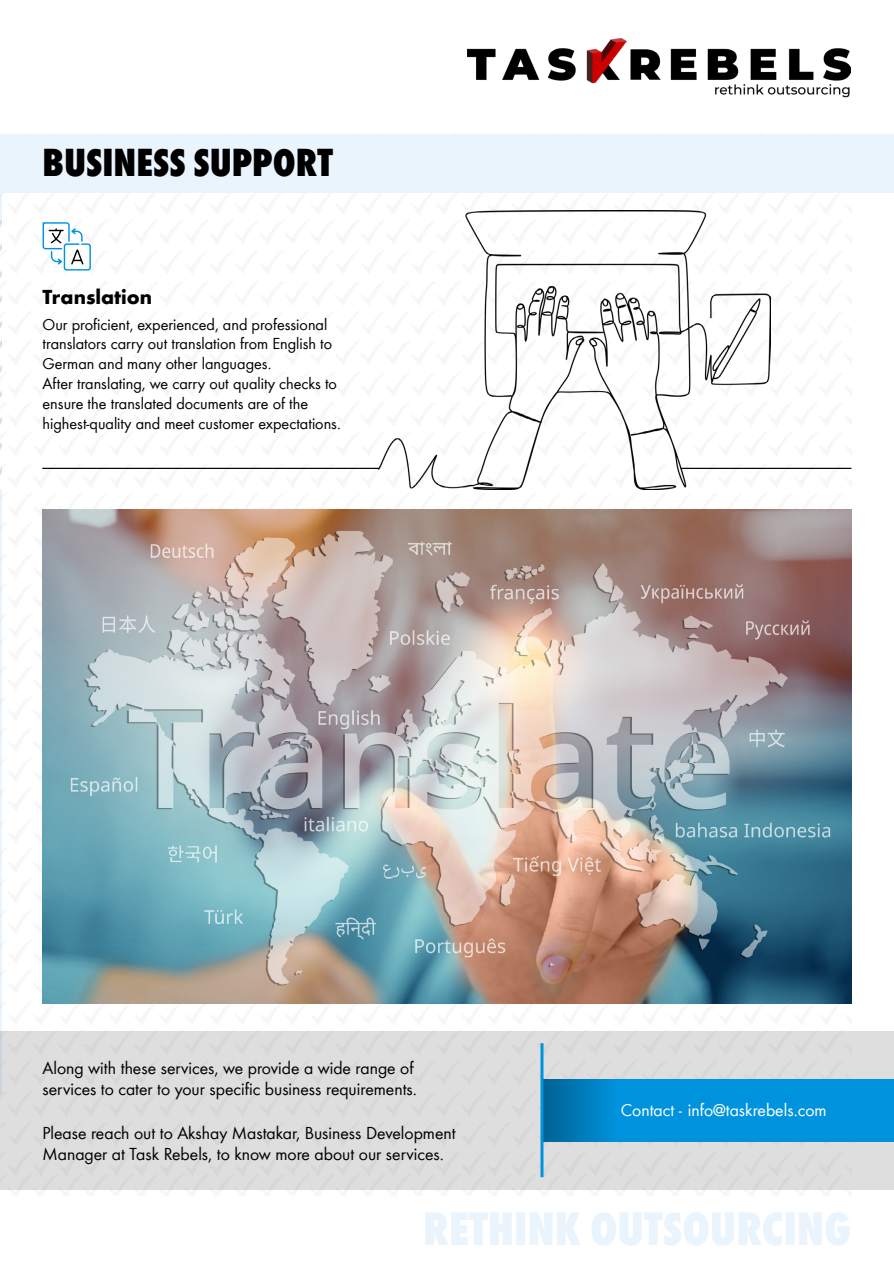
<style>
.page{position:relative;width:894px;height:1263px;background:#fff}
.page>*{position:absolute;margin:0;border:0;box-sizing:border-box;transform-origin:0 0}
.t1{font:48.6px "Wuerth Extra Bold Cond Caps";color:#eaf4fd}
.t2{font:40.5px "Wuerth Extra Bold Cond Caps";color:#000}
.t3{font:700 21px "Wuerth";color:#000}
.t4{font:18px/21.6px "Wuerth";color:#000}
.t5{font:18px "Wuerth";color:#fff}
.t6{font:16.5px/19.8px "Wuerth";color:#000}
</style>
<div class="page">
<img style="left:0;top:192px;width:851px;height:1003px">
<img style="left:467px;top:38px;width:383px;height:60px">
<div style="left:0;top:1030px;width:893px;height:159px;background:#dedede"></div>
<svg style="left:543px;top:1079px;width:350px;height:62px;background:#008dd5"></svg>
<hr style="left:540px;top:1043px;width:3px;height:134px;background:#0093dd">
<div style="left:0;top:134px;width:893px;height:58px;background:#eaf4fd"></div>
<svg style="left:43px;top:222px;width:48px;height:48px"></svg>
<img style="left:378px;top:210px;width:392px;height:279px">
<hr style="left:42px;top:468px;width:337px;height:1px;background:#000">
<hr style="left:680px;top:468px;width:171px;height:1px;background:#000">
<img style="left:42px;top:509px;width:809px;height:494px">
<h2 class="t2" style="left:43px;top:134px;width:292px">BUSINESS SUPPORT</h2>
<p class="t3" style="left:43px;top:281px;width:111px">Translation</p>
<p class="t6" style="left:43px;top:313px;width:299px">Our proficient, experienced, and professional translators carry out translation from English to German and many other languages.<br>After translating, we carry out quality checks to ensure the translated documents are of the highest-quality and meet customer expectations.</p>
<p class="t4" style="left:43px;top:1056px;width:376px">Along with these services, we provide a wide range of services to cater to your specific business requirements.</p>
<p class="t4" style="left:43px;top:1121px;width:414px">Please reach out to Akshay Mastakar, Business Development<br>Manager at Task Rebels, to know more about our services.</p>
<p class="t5" style="left:620px;top:1098px;width:207px">Contact - info@taskrebels.com</p>
<h1 class="t1" style="left:423px;top:1194px;width:429px">RETHINK OUTSOURCING</h1>
</div>
